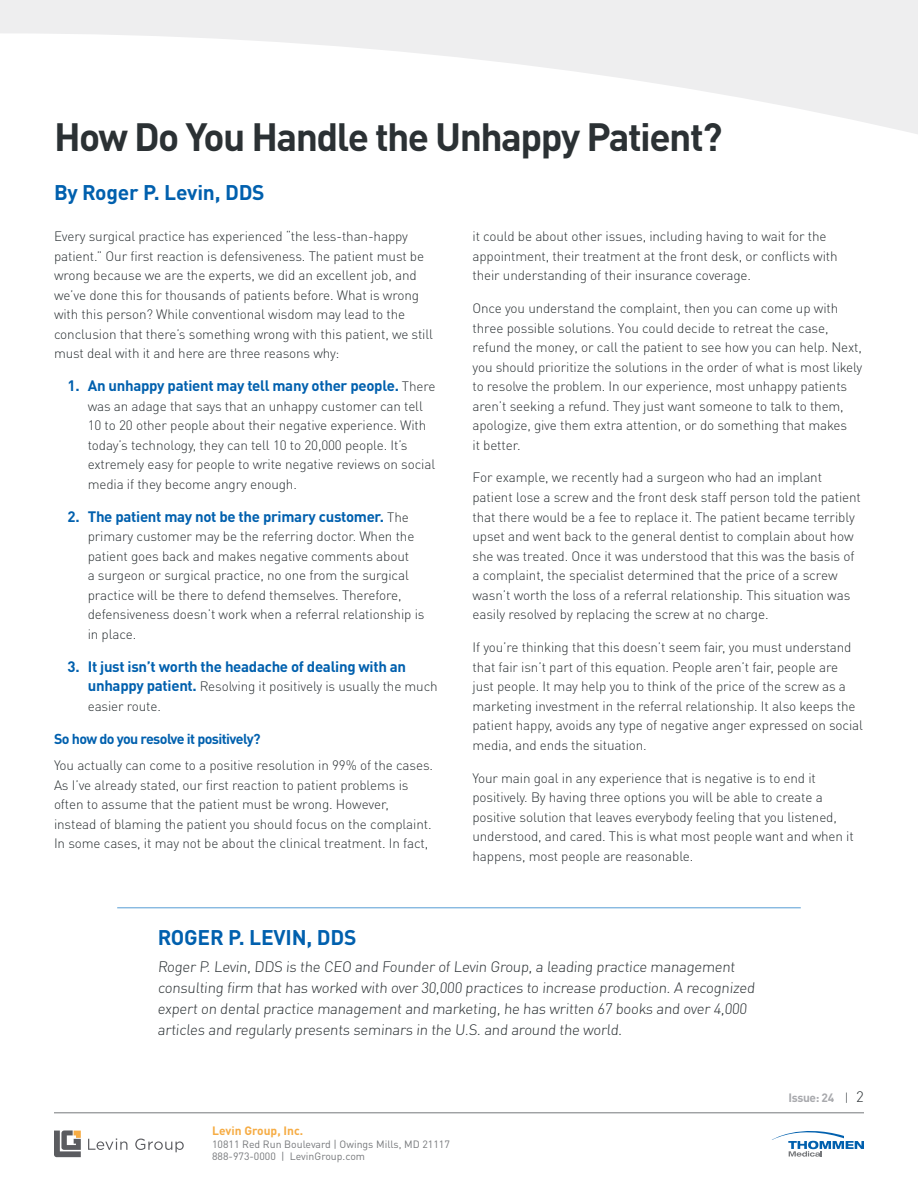
<style>
.page{position:relative;width:918px;height:1188px;background:#fff}
.page>*{position:absolute;margin:0;border:0;box-sizing:border-box;transform-origin:0 0}
.t1{font:700 39px "DIN Pro";letter-spacing:-.04em;color:#2b3134}
.t2{font:700 21px "DIN Pro";letter-spacing:-.01em;color:#0160ae}
.t3{font:300 15px/21px "DIN Pro";color:#2b3134}
.t4{font:700 15px "DIN Pro";letter-spacing:-.02em;color:#0160ae}
.t5{font:700 14.25px "DIN Pro";letter-spacing:-.04em;color:#0160ae}
.t6{font:300 13.5px/19.5px "DIN Pro";letter-spacing:-.01em;color:#2b3134}
.t7{font:700 12px "DIN Pro";color:#f6ac44}
.t8{font:700 12px "DIN Pro";letter-spacing:-.03em;color:#a8a9ad}
.t9{font:10.5px/12.6px "DIN Pro";color:#76787b}
.s1{font-weight:300;font-size:13.5px;color:#2b3134}
.s2{font-weight:700;font-size:15px;color:#0160ae}
.s3{font-weight:300;color:#2b3134}
.s4{font-weight:300;font-size:15px;color:#2b3134}
</style>
<div class="page">
<svg style="left:0;top:0;width:918px;height:134px"></svg>
<svg style="left:772px;top:1131px;width:92px;height:26px"></svg>
<svg style="left:88px;top:1139px;width:39px;height:11px"></svg>
<svg style="left:135px;top:1139px;width:49px;height:13px"></svg>
<svg style="left:54px;top:1130px;width:27px;height:27px"></svg>
<hr style="left:54px;top:1113px;width:810px;height:1px;background:#76787b">
<hr style="left:117px;top:907px;width:684px;height:1px;background:#559cd4">
<h1 class="t1" style="left:54px;top:104px;width:670px">How Do You Handle the Unhappy Patient?</h1>
<h2 class="t2" style="left:54px;top:175px;width:212px">By Roger P. Levin, DDS</h2>
<p class="t6" style="left:54px;top:226px;width:381px">Every surgical practice has experienced “the less-than-happy patient.” Our first reaction is defensiveness. The patient must be wrong because we are the experts, we did an excellent job, and we’ve done this for thousands of patients before. What is wrong with this person? While conventional wisdom may lead to the conclusion that there’s something wrong with this patient, we still must deal with it and here are three reasons why:</p>
<p class="t4" style="left:68px;top:373px;width:369px">1. An unhappy patient may tell many other people. <span class="s1">There</span></p>
<p class="t6" style="left:88px;top:395px;width:349px">was an adage that says that an unhappy customer can tell 10 to 20 other people about their negative experience. With today’s technology, they can tell 10 to 20,000 people. It’s extremely easy for people to write negative reviews on social media if they become angry enough.</p>
<p class="t4" style="left:68px;top:504px;width:343px">2. The patient may not be the primary customer. <span class="s1">The</span></p>
<p class="t6" style="left:88px;top:526px;width:338px">primary customer may be the referring doctor. When the patient goes back and makes negative comments about<br>a surgeon or surgical practice, no one from the surgical practice will be there to defend themselves. Therefore, defensiveness doesn’t work when a referral relationship is in place.</p>
<p class="t4" style="left:68px;top:654px;width:340px">3. It just isn’t worth the headache of dealing with an</p>
<p class="t6" style="left:88px;top:676px;width:352px"><span class="s2">unhappy patient.</span> Resolving it positively is usually the much easier route.</p>
<p class="t5" style="left:54px;top:727px;width:208px">So how do you resolve it positively?</p>
<p class="t6" style="left:54px;top:754px;width:381px">You actually can come to a positive resolution in 99% of the cases.<br>As I’ve already stated, our first reaction to patient problems is often to assume that the patient must be wrong. However, instead of blaming the patient you should focus on the complaint.<br>In some cases, it may not be about the clinical treatment. In fact,</p>
<p class="t6" style="left:472px;top:225px;width:367px">it could be about other issues, including having to wait for the appointment, their treatment at the front desk, or conflicts with their understanding of their insurance coverage.</p>
<p class="t6" style="left:472px;top:297px;width:391px">Once you understand the complaint, then you can come up with three possible solutions. You could decide to retreat the case, refund the money, or call the patient to see how you can help. Next, you should prioritize the solutions in the order of what is most likely to resolve the problem. In our experience, most unhappy patients aren’t seeking a refund. They just want someone to talk to them, apologize, give them extra attention, or do something that makes<br>it better.</p>
<p class="t6" style="left:472px;top:466px;width:390px">For example, we recently had a surgeon who had an implant patient lose a screw and the front desk staff person told the patient that there would be a fee to replace it. The patient became terribly upset and went back to the general dentist to complain about how she was treated. Once it was understood that this was the basis of a complaint, the specialist determined that the price of a screw wasn’t worth the loss of a referral relationship. This situation was easily resolved by replacing the screw at no charge.</p>
<p class="t6" style="left:472px;top:636px;width:392px">If you’re thinking that this doesn’t seem fair, you must understand that fair isn’t part of this equation. People aren’t fair, people are<br>just people. It may help you to think of the price of the screw as a marketing investment in the referral relationship. It also keeps the patient happy, avoids any type of negative anger expressed on social media, and ends the situation.</p>
<p class="t6" style="left:472px;top:767px;width:383px">Your main goal in any experience that is negative is to end it positively. By having three options you will be able to create a positive solution that leaves everybody feeling that you listened, understood, and cared. This is what most people want and when it happens, most people are reasonable.</p>
<h2 class="t2" style="left:158px;top:920px;width:200px">ROGER P. LEVIN, DDS</h2>
<p class="t3" style="left:158px;top:955px;width:600px">Roger P. Levin, DDS is the CEO and Founder of Levin Group, a leading practice management consulting firm that has worked with over 30,000 practices to increase production. A recognized expert on dental practice management and marketing, he has written 67 books and over 4,000 articles and regularly presents seminars in the U.S. and around the world.</p>
<p class="t7" style="left:212px;top:1121px;width:93px">Levin Group, Inc.</p>
<p class="t9" style="left:212px;top:1137px;width:239px">10811 Red Run Boulevard | Owings Mills, MD 21117<br>888-973-0000 | LevinGroup.com</p>
<p class="t8" style="left:789px;top:1088px;width:77px">Issue: 24 <span class="s3">|</span> <span class="s4">2</span></p>
</div>
